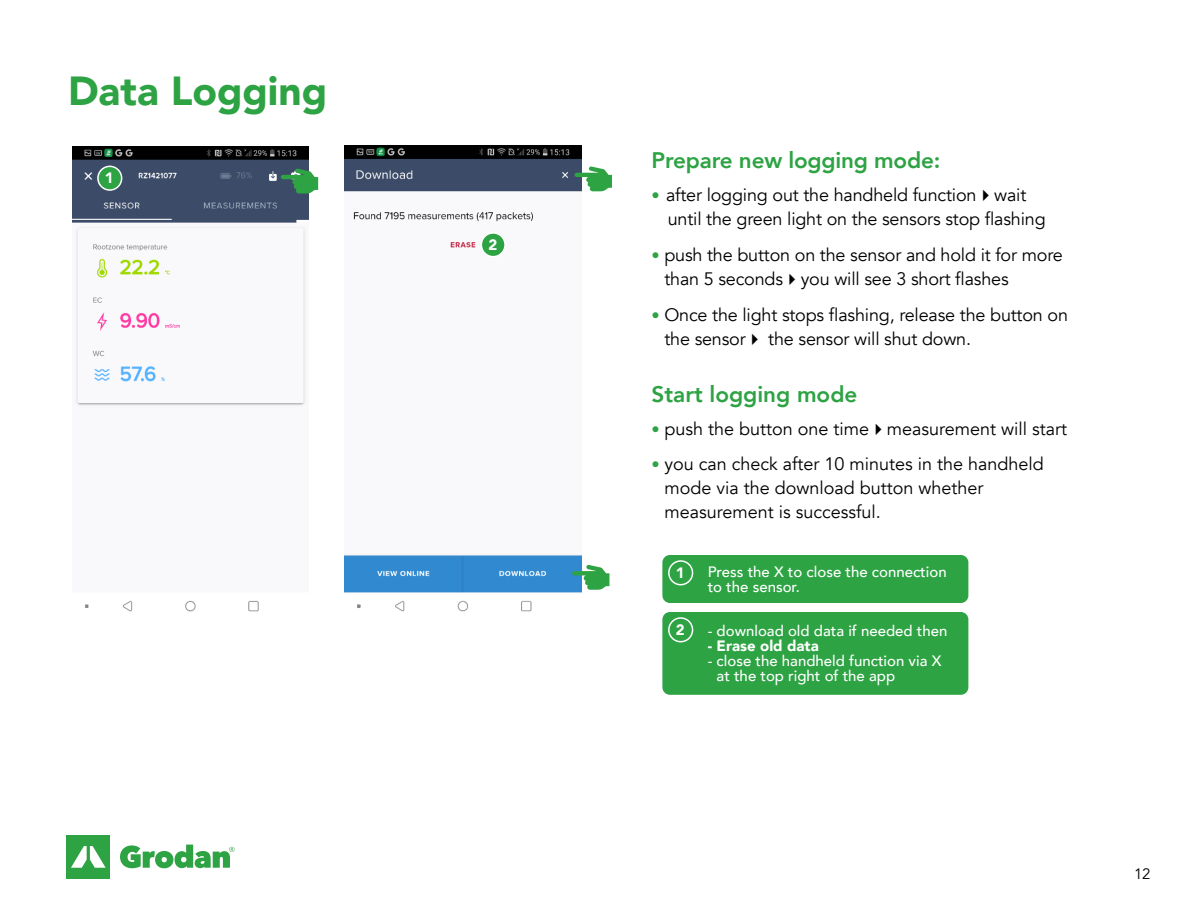
<style>
.page{position:relative;width:1188px;height:918px;background:#fff}
.page>*{position:absolute;margin:0;border:0;box-sizing:border-box;transform-origin:0 0}
.t1{font:900 40.5px "Avenir";color:#2da343}
.t2{font:800 22.5px "Avenir";letter-spacing:-.01em;color:#2da343}
.t3{font:18px/24px "Avenir";letter-spacing:-.01em;color:#000}
.t4{font:500 15px/15px "Avenir";color:#fff}
.t5{font:900 15px "Avenir";color:#fff}
.t6{font:15px "Avenir";color:#000}
.s1{font-weight:800;font-size:16.5px;color:#2da343}
</style>
<div class="page">
<img style="left:72px;top:146px;width:237px;height:466px">
<img style="left:345px;top:146px;width:236px;height:466px">
<div style="left:67px;top:835px;width:43px;height:44px;background:#2da343"></div>
<svg style="left:71px;top:846px;width:35px;height:22px"></svg>
<svg style="left:120px;top:845px;width:114px;height:23px"></svg>
<svg style="left:281px;top:168px;width:37px;height:26px"></svg>
<svg style="left:575px;top:166px;width:37px;height:25px"></svg>
<svg style="left:572px;top:565px;width:37px;height:25px"></svg>
<div style="left:662px;top:612px;width:306px;height:83px;background:#2da343;border-radius:8px"></div>
<div style="left:662px;top:555px;width:306px;height:48px;background:#2da343;border-radius:8px"></div>
<div style="left:668px;top:617px;width:25px;height:25px;border:2px solid #fff;border-radius:50%"></div>
<div style="left:481px;top:233px;width:24px;height:24px;background:#2da343;border-radius:50%"></div>
<div style="left:481px;top:232px;width:25px;height:25px;border:2px solid #fff;border-radius:50%"></div>
<div style="left:668px;top:560px;width:25px;height:25px;border:2px solid #fff;border-radius:50%"></div>
<div style="left:98px;top:166px;width:24px;height:24px;background:#2da343;border-radius:50%"></div>
<div style="left:97px;top:166px;width:25px;height:25px;border:2px solid #fff;border-radius:50%"></div>
<h1 class="t1" style="left:68px;top:56px;width:261px">Data Logging</h1>
<p class="t5" style="left:105px;top:165px;width:10px">1</p>
<p class="t5" style="left:488px;top:232px;width:10px">2</p>
<p class="t2" style="left:652px;top:143px;width:290px">Prepare new logging mode:</p>
<p class="t3" style="left:668px;top:183px;width:379px;text-indent:-16px"><span class="s1">•</span> after logging out the handheld function✔wait until the green light on the sensors stop flashing</p>
<p class="t3" style="left:664px;top:243px;width:400px;text-indent:-13px"><span class="s1">•</span> push the button on the sensor and hold it for more than 5 seconds✔you will see 3 short flashes</p>
<p class="t3" style="left:664px;top:303px;width:405px;text-indent:-13px"><span class="s1">•</span> Once the light stops flashing, release the button on the sensor✔ the sensor will shut down.</p>
<p class="t2" style="left:652px;top:377px;width:207px">Start logging mode</p>
<p class="t3" style="left:652px;top:417px;width:417px"><span class="s1">•</span> push the button one time✔measurement will start</p>
<p class="t3" style="left:664px;top:452px;width:381px;text-indent:-13px"><span class="s1">•</span> you can check after 10 minutes in the handheld mode via the download button whether measurement is successful.</p>
<p class="t5" style="left:676px;top:560px;width:10px">1</p>
<p class="t5" style="left:676px;top:617px;width:10px">2</p>
<p class="t4" style="left:708px;top:564px;width:241px">Press the X to close the connection to the sensor.</p>
<p class="t4" style="left:708px;top:622px;width:241px">- download old data if needed then</p>
<p class="t5" style="left:708px;top:633px;width:113px">- Erase old data</p>
<p class="t4" style="left:717px;top:652px;width:226px;text-indent:-9px">- close the handheld function via X at the top right of the app</p>
<p class="t6" style="left:1134px;top:865px;width:18px">12</p>
</div>
